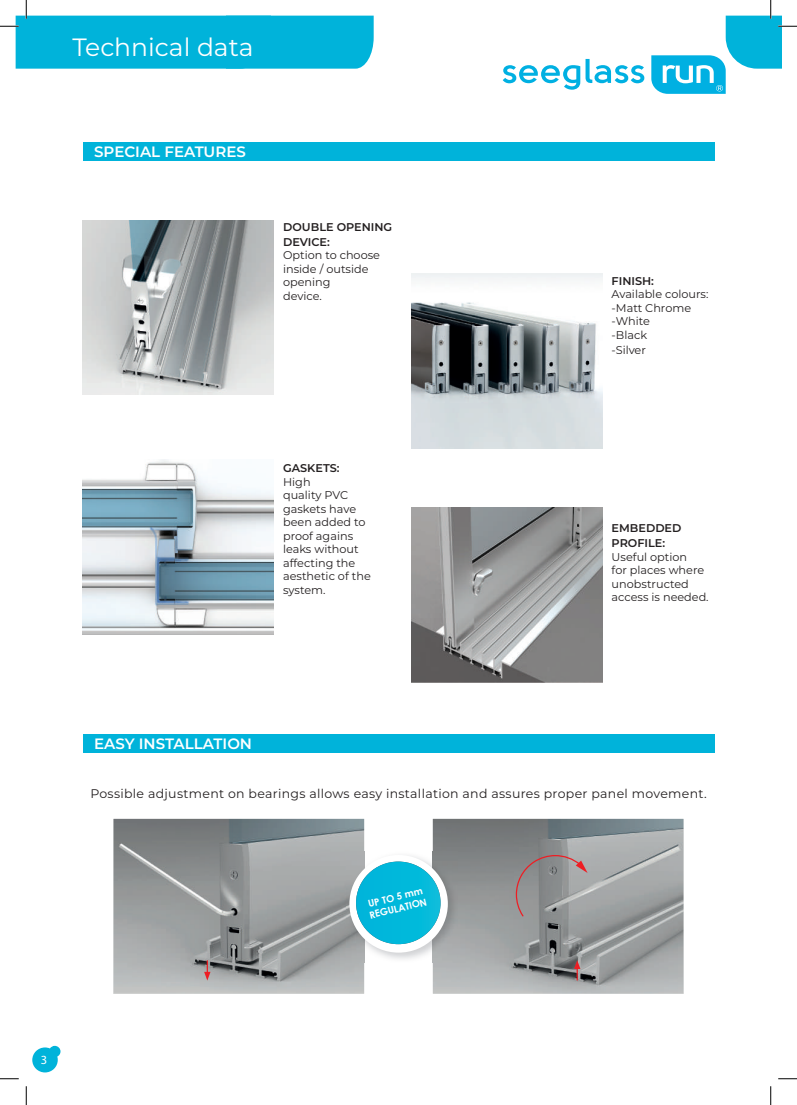
<style>
.page{position:relative;width:797px;height:1105px;background:#fff}
.page>*{position:absolute;margin:0;border:0;box-sizing:border-box;transform-origin:0 0}
.t1{font:25px "Montserrat";color:#fff}
.t2{font:600 15px "Montserrat";color:#fff}
.t3{font:12.5px "Montserrat";letter-spacing:.025em;color:#231f20}
.t4{font:12.5px "Myriad Pro";color:#fff}
.t5{font:11.25px/13.5px "Montserrat";color:#231f20}
.t6{font:600 11.25px/15px "Montserrat";color:#231f20}
.t7{font:700 9.75px/11.8px "Century Gothic";color:#fff}
</style>
<div class="page">
<svg style="left:502px;top:59px;width:142px;height:31px"></svg>
<svg style="left:32px;top:1046px;width:28px;height:26px"></svg>
<div style="left:83px;top:142px;width:631px;height:19px;background:#00b3da"></div>
<img style="left:83px;top:220px;width:190px;height:175px">
<img style="left:83px;top:460px;width:190px;height:175px">
<img style="left:411px;top:274px;width:191px;height:175px">
<img style="left:411px;top:508px;width:191px;height:174px">
<div style="left:83px;top:734px;width:631px;height:19px;background:#00b3da"></div>
<img style="left:113px;top:819px;width:251px;height:175px">
<img style="left:433px;top:819px;width:250px;height:175px">
<img style="left:346px;top:852px;width:112px;height:111px">
<div style="left:349px;top:855px;width:99px;height:98px;background:#fff;border-radius:50%"></div>
<svg style="left:356px;top:861px;width:84px;height:83px;background:#31c1dc"></svg>
<svg style="left:516px;top:855px;width:71px;height:61px;background:#979191"></svg>
<svg style="left:574px;top:960px;width:6px;height:20px"></svg>
<svg style="left:183px;top:901px;width:72px;height:79px;background:#8f9192"></svg>
<svg style="left:0;top:1078px;width:19px;height:1px"></svg>
<svg style="left:778px;top:1078px;width:19px;height:1px"></svg>
<svg style="left:0;top:0;width:373px;height:69px"></svg>
<svg style="left:25px;top:1086px;width:2px;height:19px"></svg>
<svg style="left:651px;top:0;width:146px;height:94px"></svg>
<svg style="left:770px;top:1086px;width:1px;height:19px"></svg>
<h1 class="t1" style="left:72px;top:29px;width:183px">Technical data</h1>
<h2 class="t2" style="left:94px;top:141px;width:153px">SPECIAL FEATURES</h2>
<p class="t6" style="left:283px;top:219px;width:111px">DOUBLE OPENING<br>DEVICE:</p>
<p class="t5" style="left:283px;top:248px;width:98px">Option to choose inside / outside opening<br>device.</p>
<p class="t6" style="left:283px;top:460px;width:58px">GASKETS:</p>
<p class="t5" style="left:283px;top:475px;width:89px">High<br>quality PVC gaskets have been added to proof agains leaks without affecting the aesthetic of the system.</p>
<p class="t6" style="left:611px;top:273px;width:44px">FINISH:</p>
<p class="t5" style="left:611px;top:287px;width:98px">Available colours: -Matt Chrome -White<br>-Black</p>
<p class="t5" style="left:611px;top:343px;width:36px">-Silver</p>
<p class="t6" style="left:611px;top:520px;width:71px">EMBEDDED<br>PROFILE:</p>
<p class="t5" style="left:611px;top:549px;width:99px">Useful option<br>for places where unobstructed access is needed.</p>
<h2 class="t2" style="left:94px;top:733px;width:159px">EASY INSTALLATION</h2>
<p class="t3" style="left:90px;top:785px;width:618px">Possible adjustment on bearings allows easy installation and assures proper panel movement.</p>
<p class="t7" style="left:365px;top:898px;width:60px;rotate:-14deg">UP TO 5 mm<br>REGULATION</p>
<p class="t4" style="left:41px;top:1052px;width:8px">3</p>
</div>
